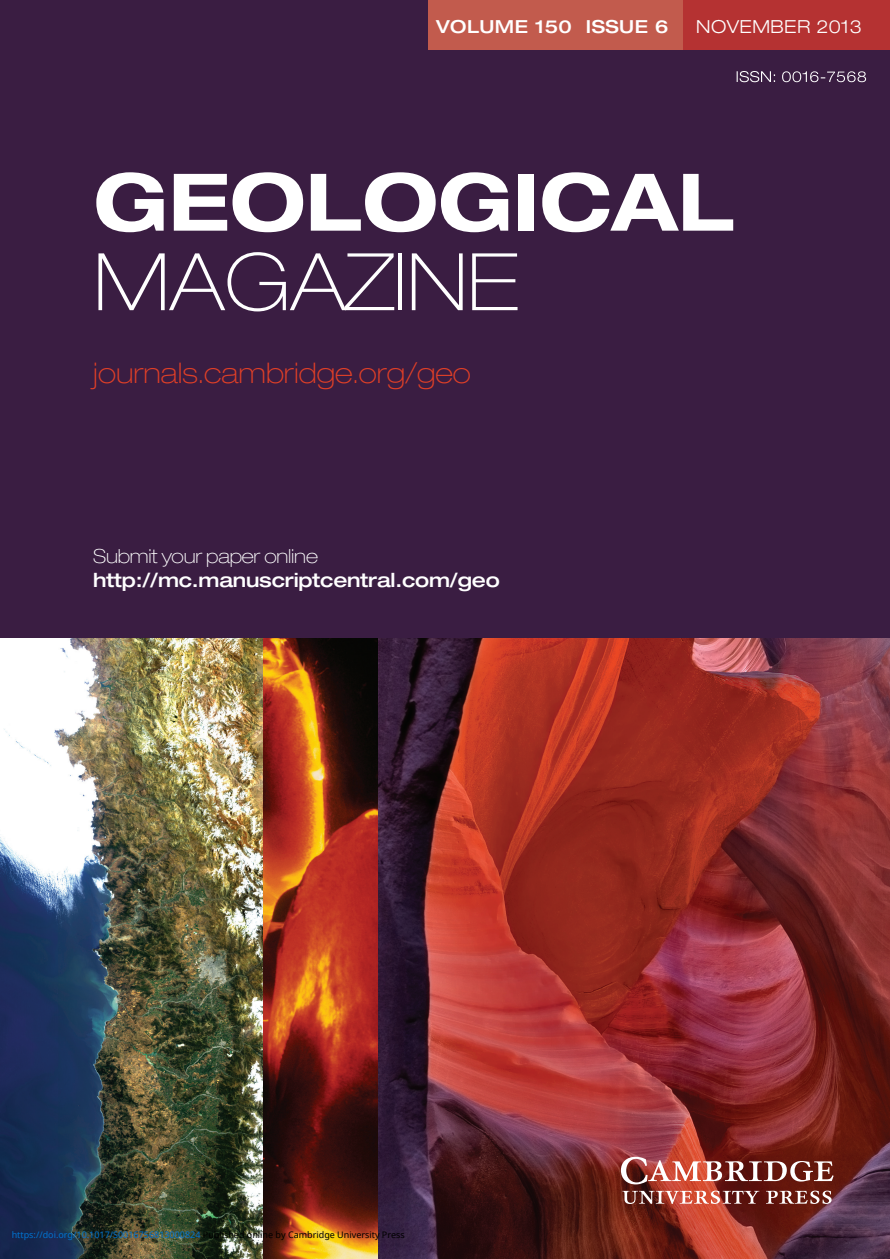
<style>
.page{position:relative;width:890px;height:1259px;background:#fff}
.page>*{position:absolute;margin:0;border:0;box-sizing:border-box;transform-origin:0 0}
.t1{font:700 expanded 79.5px "Helvetica Neue";color:#fff}
.t2{font:100 expanded 79.5px "Helvetica Neue";color:#fff}
.t3{font:100 expanded 28.5px "Helvetica Neue";color:#df3f27}
.t4{font:500 expanded 19.5px "Helvetica Neue";letter-spacing:-.01em;color:#fff}
.t5{font:100 expanded 19.5px "Helvetica Neue";letter-spacing:-.01em;color:#fff}
.t6{font:500 expanded 18px "Helvetica Neue";letter-spacing:.025em;color:#fff}
.t7{font:300 expanded 18px "Helvetica Neue";letter-spacing:.025em;color:#fff}
.t8{font:9px "Noto Sans";color:#0172cf}
.s1{color:#000}
</style>
<div class="page">
<div style="left:0;top:0;width:889px;height:1259px;background:#3a1d42"></div>
<img style="left:377px;top:638px;width:512px;height:621px">
<img style="left:263px;top:638px;width:114px;height:621px">
<img style="left:0;top:638px;width:263px;height:621px">
<svg style="left:621px;top:1157px;width:212px;height:27px;background:#a46159"></svg>
<svg style="left:622px;top:1190px;width:137px;height:14px;background:#ac6a61"></svg>
<svg style="left:766px;top:1190px;width:65px;height:14px"></svg>
<svg style="left:736px;top:71px;width:130px;height:11px"></svg>
<div style="left:428px;top:0;width:285px;height:50px;background:#c25b4d"></div>
<div style="left:682px;top:0;width:207px;height:50px;background:#b53232"></div>
<h3 class="t6" style="left:436px;top:20px;width:234px">VOLUME 150 ISSUE 6</h3>
<h3 class="t7" style="left:696px;top:20px;width:167px">NOVEMBER 2013</h3>
<h1 class="t1" style="left:93px;top:174px;width:643px">GEOLOGICAL</h1>
<h1 class="t2" style="left:93px;top:253px;width:427px">MAGAZINE</h1>
<h2 class="t3" style="left:93px;top:362px;width:379px">journals.cambridge.org/geo</h2>
<h3 class="t5" style="left:93px;top:549px;width:226px">Submit your paper online</h3>
<h3 class="t4" style="left:93px;top:573px;width:408px">http://mc.manuscriptcentral.com/geo</h3>
<p class="t8" style="left:12px;top:1228px;width:394px">https://doi.org/10.1017/S0016756813000824 <span class="s1">Published online by Cambridge University Press</span></p>
</div>
